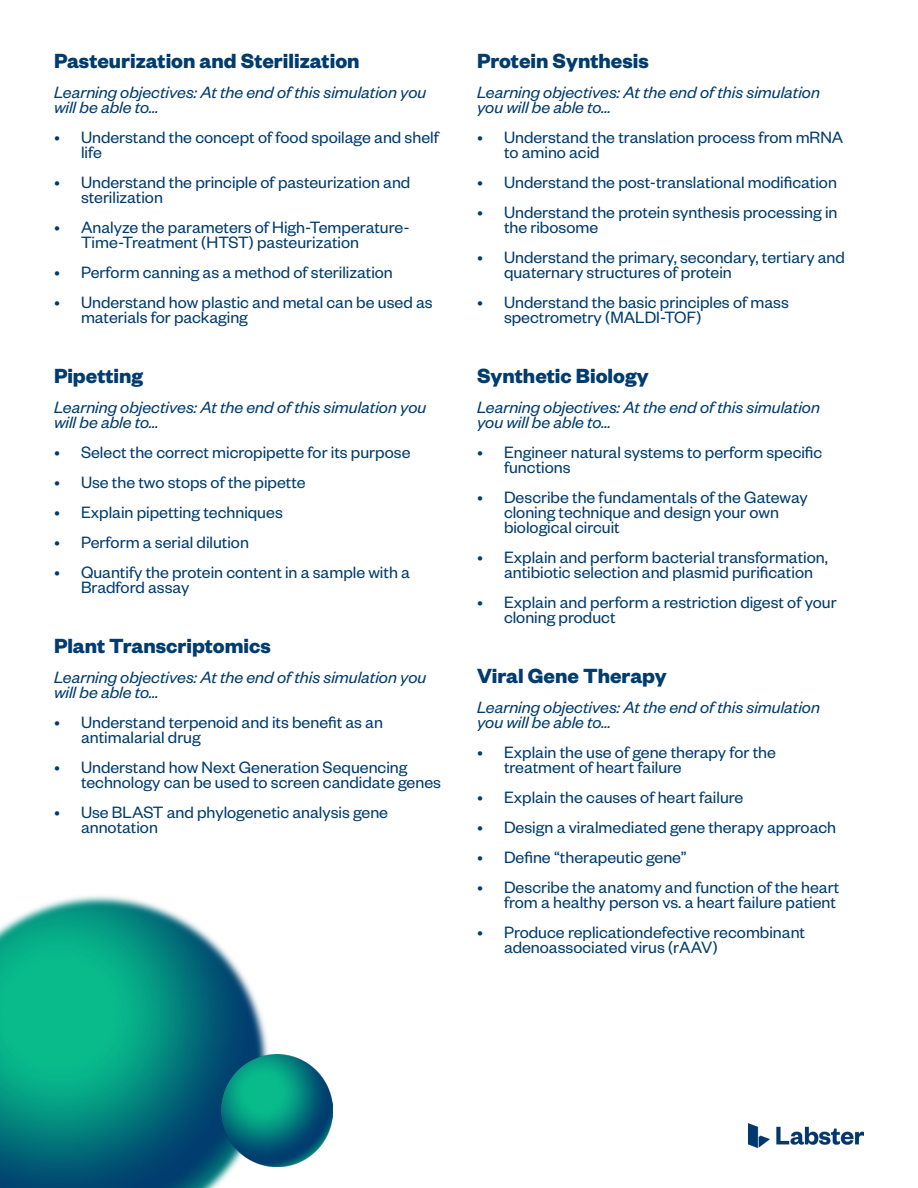
<style>
.page{position:relative;width:918px;height:1188px;background:#fff}
.page>*{position:absolute;margin:0;border:0;box-sizing:border-box;transform-origin:0 0}
.t1{font:700 22.5px "Founders Grotesk";color:#003c6e}
.t2{font:18px/15px "Founders Grotesk";color:#003c6e}
.t3{font:italic 18px/15px "Founders Grotesk";color:#003c6e}
</style>
<div class="page">
<img style="left:0;top:895px;width:271px;height:293px">
<img style="left:221px;top:1055px;width:111px;height:111px">
<img style="left:749px;top:1123px;width:115px;height:24px">
<p class="t1" style="left:54px;top:47px;width:307px">Pasteurization and Sterilization</p>
<p class="t3" style="left:54px;top:84px;width:374px">Learning objectives: At the end of this simulation you will be able to…</p>
<p class="t2" style="left:81px;top:129px;width:359px;text-indent:-27px">• Understand the concept of food spoilage and shelf life</p>
<p class="t2" style="left:81px;top:174px;width:331px;text-indent:-27px">• Understand the principle of pasteurization and sterilization</p>
<p class="t2" style="left:81px;top:219px;width:330px;text-indent:-27px">• Analyze the parameters of High-Temperature-<br>Time-Treatment (HTST) pasteurization</p>
<p class="t2" style="left:54px;top:264px;width:340px">• Perform canning as a method of sterilization</p>
<p class="t2" style="left:81px;top:294px;width:353px;text-indent:-27px">• Understand how plastic and metal can be used as materials for packaging</p>
<p class="t1" style="left:54px;top:362px;width:91px">Pipetting</p>
<p class="t3" style="left:54px;top:399px;width:374px">Learning objectives: At the end of this simulation you will be able to…</p>
<p class="t2" style="left:54px;top:444px;width:358px">• Select the correct micropipette for its purpose</p>
<p class="t2" style="left:54px;top:474px;width:253px">• Use the two stops of the pipette</p>
<p class="t2" style="left:54px;top:504px;width:230px">• Explain pipetting techniques</p>
<p class="t2" style="left:54px;top:534px;width:196px">• Perform a serial dilution</p>
<p class="t2" style="left:81px;top:564px;width:330px;text-indent:-27px">• Quantify the protein content in a sample with a<br>Bradford assay</p>
<p class="t1" style="left:54px;top:632px;width:218px">Plant Transcriptomics</p>
<p class="t3" style="left:54px;top:669px;width:374px">Learning objectives: At the end of this simulation you will be able to…</p>
<p class="t2" style="left:81px;top:714px;width:304px;text-indent:-27px">• Understand terpenoid and its benefit as an antimalarial drug</p>
<p class="t2" style="left:81px;top:759px;width:362px;text-indent:-27px">• Understand how Next Generation Sequencing technology can be used to screen candidate genes</p>
<p class="t2" style="left:81px;top:804px;width:309px;text-indent:-27px">• Use BLAST and phylogenetic analysis gene annotation</p>
<p class="t1" style="left:477px;top:47px;width:173px">Protein Synthesis</p>
<p class="t3" style="left:477px;top:84px;width:344px">Learning objectives: At the end of this simulation you will be able to…</p>
<p class="t2" style="left:504px;top:129px;width:341px;text-indent:-27px">• Understand the translation process from mRNA to amino acid</p>
<p class="t2" style="left:477px;top:174px;width:361px">• Understand the post-translational modification</p>
<p class="t2" style="left:504px;top:204px;width:335px;text-indent:-27px">• Understand the protein synthesis processing in the ribosome</p>
<p class="t2" style="left:504px;top:249px;width:343px;text-indent:-27px">• Understand the primary, secondary, tertiary and quaternary structures of protein</p>
<p class="t2" style="left:504px;top:294px;width:286px;text-indent:-27px">• Understand the basic principles of mass spectrometry (MALDI-TOF)</p>
<p class="t1" style="left:477px;top:362px;width:173px">Synthetic Biology</p>
<p class="t3" style="left:477px;top:399px;width:344px">Learning objectives: At the end of this simulation you will be able to…</p>
<p class="t2" style="left:504px;top:444px;width:320px;text-indent:-27px">• Engineer natural systems to perform specific functions</p>
<p class="t2" style="left:504px;top:489px;width:305px;text-indent:-27px">• Describe the fundamentals of the Gateway cloning technique and design your own biological circuit</p>
<p class="t2" style="left:504px;top:549px;width:325px;text-indent:-27px">• Explain and perform bacterial transformation, antibiotic selection and plasmid purification</p>
<p class="t2" style="left:504px;top:594px;width:334px;text-indent:-27px">• Explain and perform a restriction digest of your cloning product</p>
<p class="t1" style="left:477px;top:662px;width:191px">Viral Gene Therapy</p>
<p class="t3" style="left:477px;top:699px;width:344px">Learning objectives: At the end of this simulation you will be able to…</p>
<p class="t2" style="left:504px;top:744px;width:273px;text-indent:-27px">• Explain the use of gene therapy for the treatment of heart failure</p>
<p class="t2" style="left:477px;top:789px;width:268px">• Explain the causes of heart failure</p>
<p class="t2" style="left:477px;top:819px;width:361px">• Design a viralmediated gene therapy approach</p>
<p class="t2" style="left:477px;top:849px;width:211px">• Define “therapeutic gene”</p>
<p class="t2" style="left:477px;top:879px;width:364px;text-align:right">• Describe the anatomy and function of the heart from a healthy person vs. a heart failure patient</p>
<p class="t2" style="left:504px;top:924px;width:303px;text-indent:-27px">• Produce replicationdefective recombinant adenoassociated virus (rAAV)</p>
</div>
